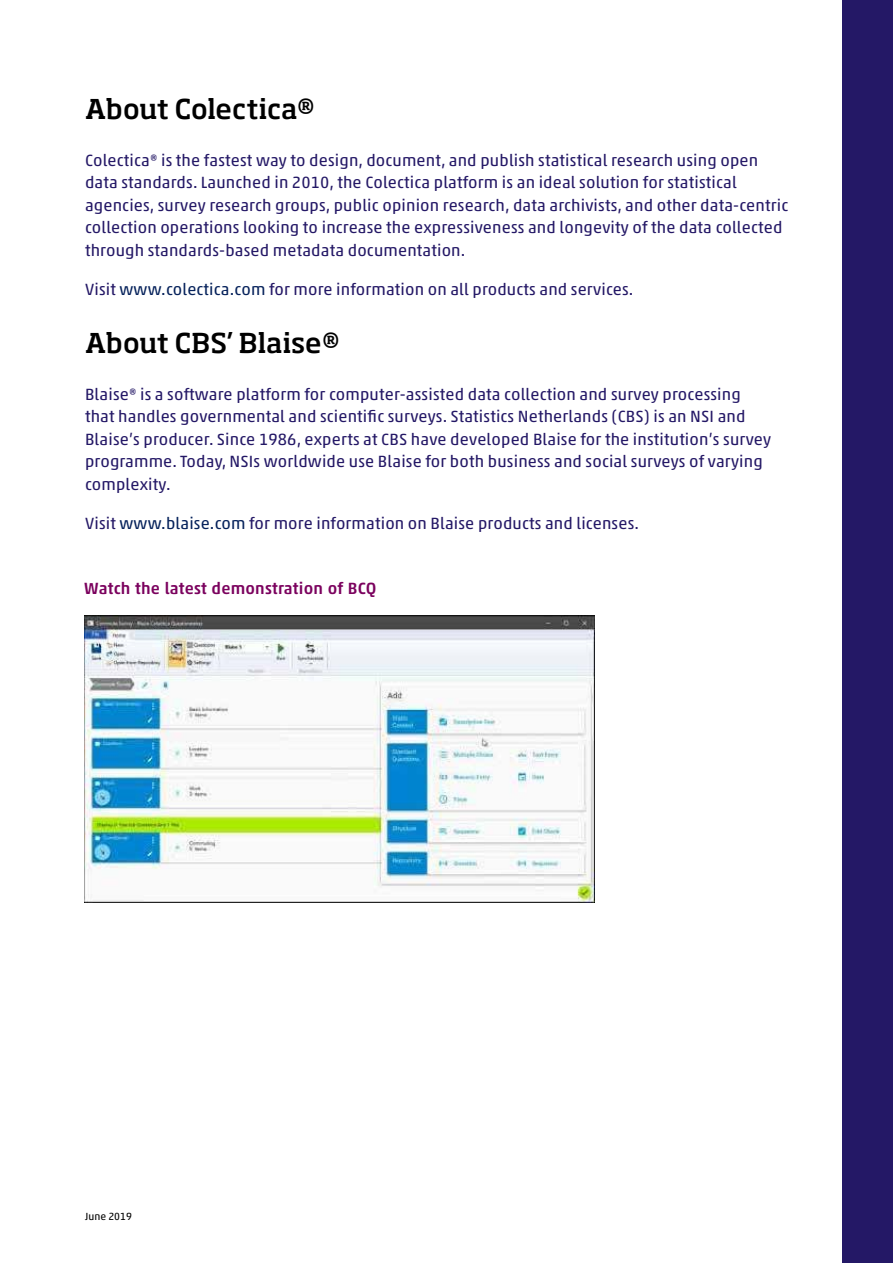
<style>
.page{position:relative;width:893px;height:1263px;background:#fff}
.page>*{position:absolute;margin:0;border:0;box-sizing:border-box;transform-origin:0 0}
.t1{font:500 27px "Soho Pro";color:#000}
.t2{font:16.5px/22.5px "Akko Pro";letter-spacing:.01em;color:#241866}
.t3{font:500 16.5px "Akko Pro";letter-spacing:.01em;color:#7b025e}
.t4{font:10.5px "Akko Pro";letter-spacing:.005em;color:#000}
.s1{color:#06225b}
</style>
<div class="page">
<div style="left:842px;top:0;width:51px;height:1263px;background:#241866"></div>
<img style="left:84px;top:615px;width:511px;height:288px">
<h1 class="t1" style="left:85px;top:89px;width:232px">About Colectica®</h1>
<p class="t2" style="left:85px;top:148px;width:705px">Colectica® is the fastest way to design, document, and publish statistical research using open data standards. Launched in 2010, the Colectica platform is an ideal solution for statistical agencies, survey research groups, public opinion research, data archivists, and other data-centric collection operations looking to increase the expressiveness and longevity of the data collected through standards-based metadata documentation.</p>
<p class="t2" style="left:85px;top:278px;width:550px">Visit <span class="s1">www.colectica.com</span> for more information on all products and services.</p>
<h1 class="t1" style="left:85px;top:323px;width:256px">About CBS’ Blaise®</h1>
<p class="t2" style="left:85px;top:382px;width:688px">Blaise® is a software platform for computer-assisted data collection and survey processing that handles governmental and scientific surveys. Statistics Netherlands (CBS) is an NSI and Blaise’s producer. Since 1986, experts at CBS have developed Blaise for the institution’s survey programme. Today, NSIs worldwide use Blaise for both business and social surveys of varying complexity.</p>
<p class="t2" style="left:85px;top:512px;width:555px">Visit <span class="s1">www.blaise.com</span> for more information on Blaise products and licenses.</p>
<p class="t3" style="left:84px;top:578px;width:294px">Watch the latest demonstration of BCQ</p>
<p class="t4" style="left:85px;top:1210px;width:49px">June 2019</p>
</div>
